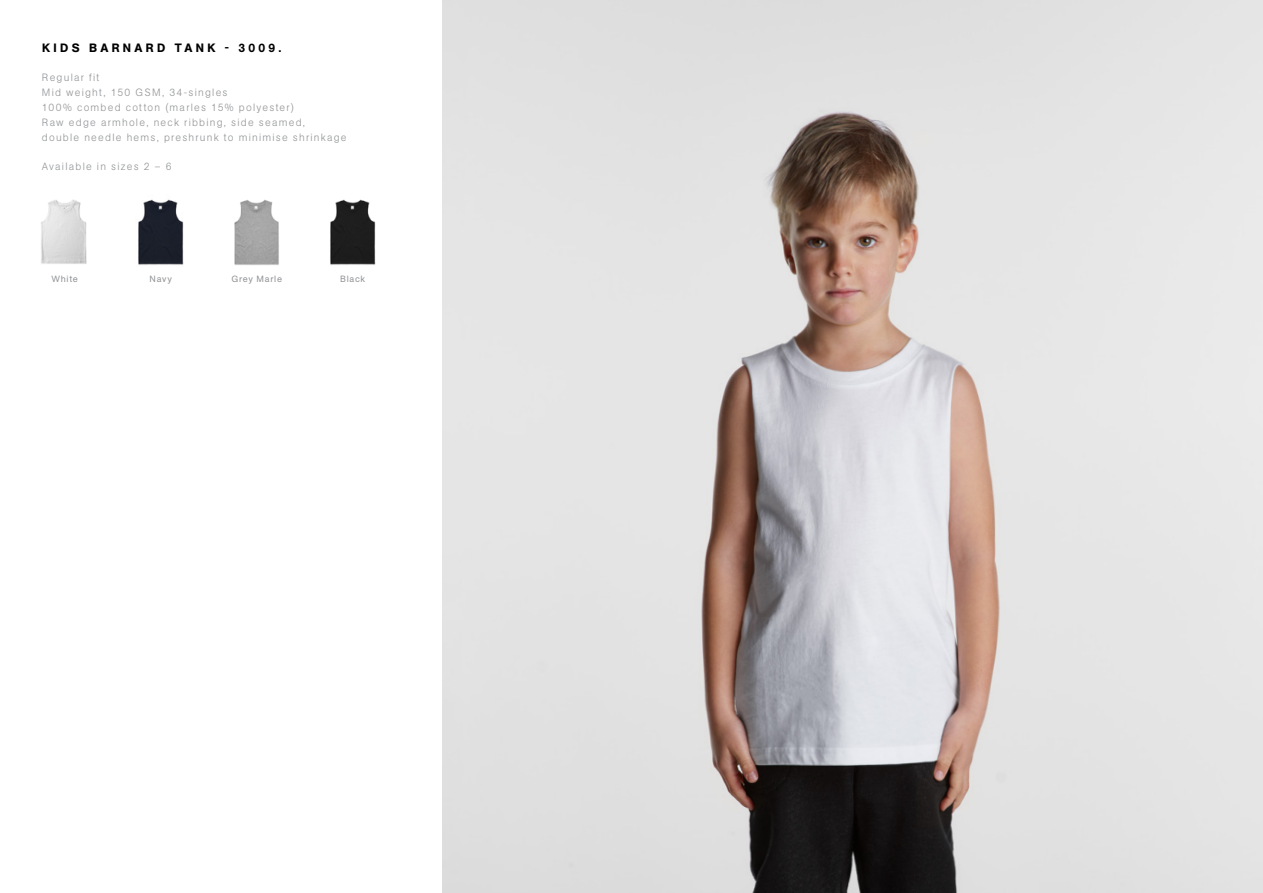
<style>
.page{position:relative;width:1263px;height:893px;background:#fff}
.page>*{position:absolute;margin:0;border:0;box-sizing:border-box;transform-origin:0 0}
.t1{font:500 12px "AG Book Pro";letter-spacing:.28em;color:#000}
.t2{font:300 10.5px/15px "AG Book Pro";letter-spacing:.115em;color:#939598}
.t3{font:9px "AG Book Pro";letter-spacing:.075em;color:#939598}
</style>
<div class="page">
<img style="left:442px;top:0;width:821px;height:893px">
<img style="left:138px;top:199px;width:46px;height:66px">
<img style="left:234px;top:200px;width:45px;height:65px">
<img style="left:330px;top:199px;width:46px;height:66px">
<img style="left:41px;top:199px;width:46px;height:65px">
<p class="t1" style="left:42px;top:40px;width:241px">KIDS BARNARD TANK - 3009.</p>
<p class="t2" style="left:42px;top:69px;width:306px">Regular fit<br>Mid weight, 150 GSM, 34-singles<br>100% combed cotton (marles 15% polyester)<br>Raw edge armhole, neck ribbing, side seamed,<br>double needle hems, preshrunk to minimise shrinkage</p>
<p class="t2" style="left:42px;top:158px;width:131px">Available in sizes 2 – 6</p>
<p class="t3" style="left:51px;top:273px;width:28px">White</p>
<p class="t3" style="left:150px;top:273px;width:24px">Navy</p>
<p class="t3" style="left:231px;top:273px;width:52px">Grey Marle</p>
<p class="t3" style="left:340px;top:273px;width:27px">Black</p>
</div>
